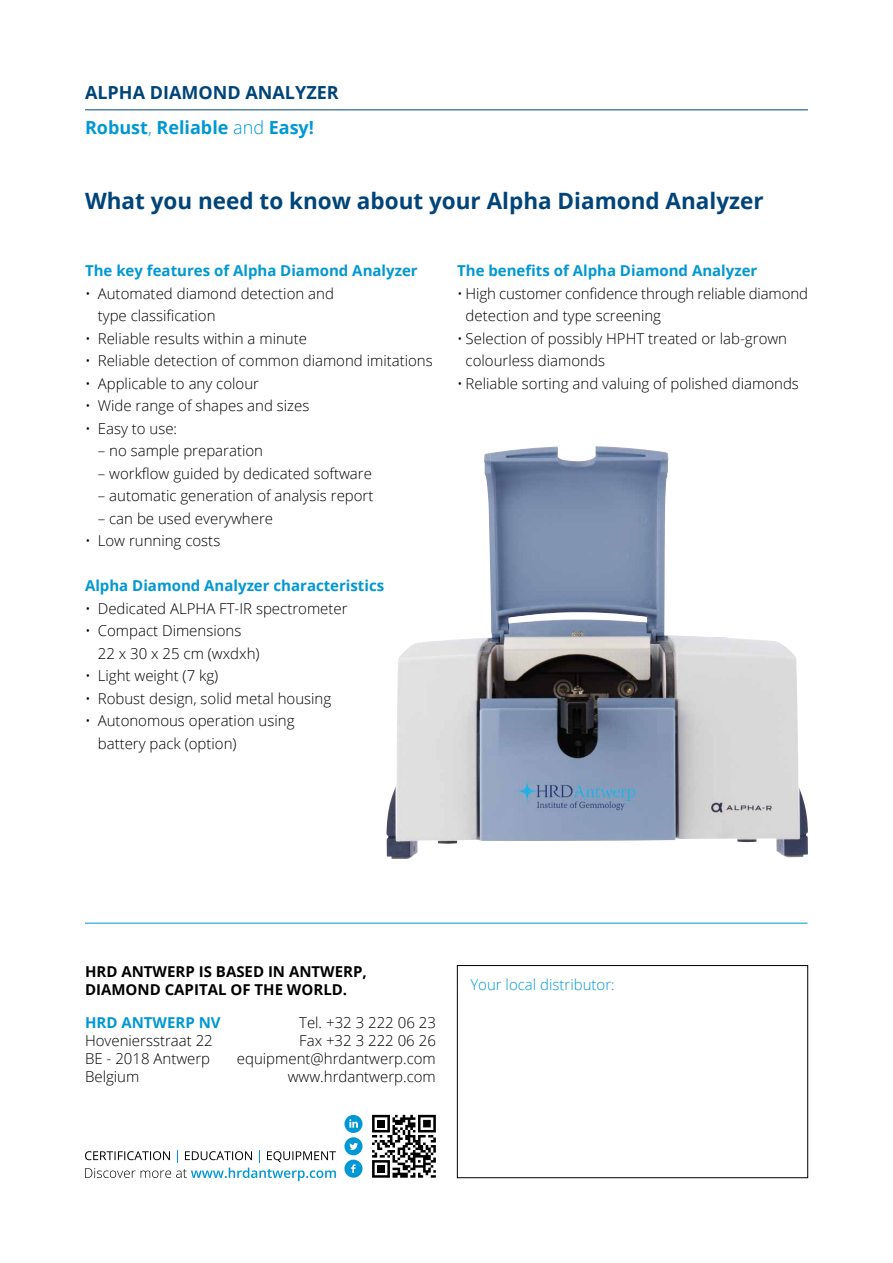
<style>
.page{position:relative;width:893px;height:1263px;background:#fff}
.page>*{position:absolute;margin:0;border:0;box-sizing:border-box;transform-origin:0 0}
.t1{font:700 22.5px "Open Sans";color:#00447a}
.t2{font:700 18px/35.5px "Open Sans";color:#00447a}
.t3{font:300 15px/22.5px "Open Sans";color:#000}
.t4{font:700 15px "Open Sans";color:#0098d4}
.t5{font:700 15px/18px "Open Sans";color:#000}
.t6{font:300 15px "Open Sans";color:#0098d4}
.s1{color:#0098d4}
.s2{font-weight:300;color:#0098d4}
</style>
<div class="page">
<hr style="left:85px;top:109px;width:723px;height:1px;background:#00447a">
<div style="left:457px;top:965px;width:351px;height:213px;border:1px solid #000"></div>
<hr style="left:85px;top:923px;width:722px;height:1px;background:#0098d4">
<svg style="left:85px;top:1151px;width:251px;height:30px"></svg>
<svg style="left:372px;top:1115px;width:64px;height:63px"></svg>
<svg style="left:344px;top:1115px;width:18px;height:63px"></svg>
<img style="left:386px;top:446px;width:422px;height:413px">
<p class="t2" style="left:85px;top:74px;width:255px">ALPHA DIAMOND ANALYZER<br><span class="s1">Robust</span><span class="s2">,</span> <span class="s1">Reliable</span> <span class="s2">and</span> <span class="s1">Easy!</span></p>
<h1 class="t1" style="left:85px;top:185px;width:680px">What you need to know about your Alpha Diamond Analyzer</h1>
<p class="t4" style="left:85px;top:260px;width:334px">The key features of Alpha Diamond Analyzer</p>
<p class="t3" style="left:98px;top:281px;width:238px;text-indent:-13px">• Automated diamond detection and type classification</p>
<p class="t3" style="left:85px;top:326px;width:223px">• Reliable results within a minute</p>
<p class="t3" style="left:85px;top:349px;width:349px">• Reliable detection of common diamond imitations</p>
<p class="t3" style="left:85px;top:371px;width:175px">• Applicable to any colour</p>
<p class="t3" style="left:85px;top:394px;width:226px">• Wide range of shapes and sizes</p>
<p class="t3" style="left:85px;top:416px;width:94px">• Easy to use:</p>
<p class="t3" style="left:98px;top:439px;width:167px">– no sample preparation</p>
<p class="t3" style="left:98px;top:461px;width:276px">– workflow guided by dedicated software</p>
<p class="t3" style="left:98px;top:484px;width:277px">– automatic generation of analysis report</p>
<p class="t3" style="left:98px;top:506px;width:177px">– can be used everywhere</p>
<p class="t3" style="left:85px;top:529px;width:137px">• Low running costs</p>
<p class="t4" style="left:85px;top:575px;width:301px">Alpha Diamond Analyzer characteristics</p>
<p class="t3" style="left:85px;top:596px;width:264px">• Dedicated ALPHA FT-IR spectrometer</p>
<p class="t3" style="left:98px;top:619px;width:163px;text-indent:-13px">• Compact Dimensions<br>22 x 30 x 25 cm (wxdxh)</p>
<p class="t3" style="left:85px;top:664px;width:135px">• Light weight (7 kg)</p>
<p class="t3" style="left:85px;top:686px;width:248px">• Robust design, solid metal housing</p>
<p class="t3" style="left:98px;top:709px;width:198px;text-indent:-13px">• Autonomous operation using battery pack (option)</p>
<p class="t4" style="left:457px;top:260px;width:302px">The benefits of Alpha Diamond Analyzer</p>
<p class="t3" style="left:466px;top:281px;width:344px;text-indent:-9px">• High customer confidence through reliable diamond detection and type screening</p>
<p class="t3" style="left:466px;top:326px;width:323px;text-indent:-9px">• Selection of possibly HPHT treated or lab-grown colourless diamonds</p>
<p class="t3" style="left:457px;top:371px;width:343px">• Reliable sorting and valuing of polished diamonds</p>
<p class="t5" style="left:85px;top:962px;width:283px">HRD ANTWERP IS BASED IN ANTWERP,<br>DIAMOND CAPITAL OF THE WORLD.</p>
<p class="t4" style="left:85px;top:1011px;width:137px">HRD ANTWERP NV</p>
<p class="t3" style="left:299px;top:1010px;width:138px">Tel. +32 3 222 06 23</p>
<p class="t3" style="left:85px;top:1028px;width:129px">Hoveniersstraat 22</p>
<p class="t3" style="left:299px;top:1028px;width:138px">Fax +32 3 222 06 26</p>
<p class="t3" style="left:85px;top:1046px;width:127px">BE - 2018 Antwerp</p>
<p class="t3" style="left:237px;top:1046px;width:200px">equipment@hrdantwerp.com</p>
<p class="t3" style="left:85px;top:1064px;width:56px">Belgium</p>
<p class="t3" style="left:288px;top:1064px;width:150px">www.hrdantwerp.com</p>
<p class="t6" style="left:470px;top:974px;width:146px">Your local distributor:</p>
</div>
